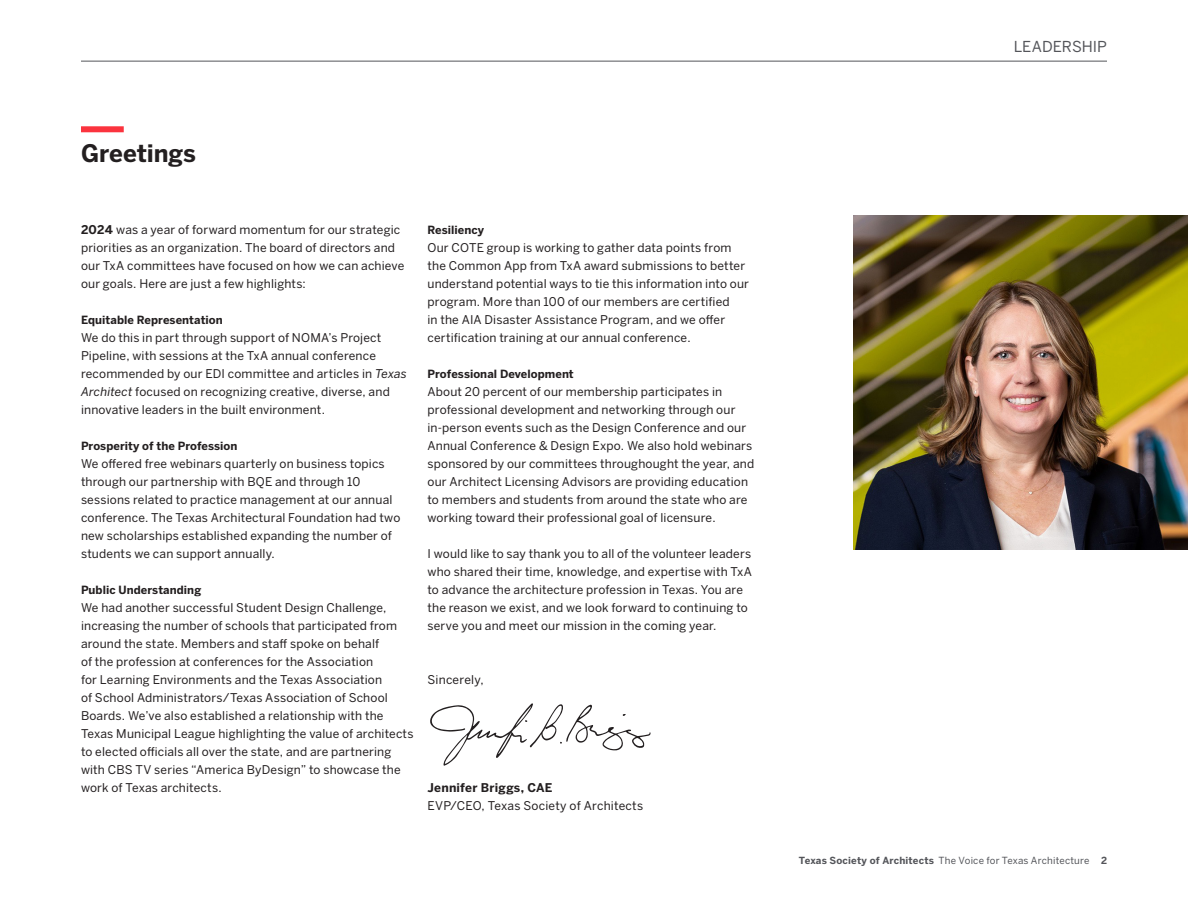
<style>
.page{position:relative;width:1188px;height:918px;background:#fff}
.page>*{position:absolute;margin:0;border:0;box-sizing:border-box;transform-origin:0 0}
.Page_Header{font:700 24px "Benton Sans";letter-spacing:-.005em;color:#231f20}
.Headline__departments{font:15px "Benton Sans";color:#54555a}
.Body__space_above{font:12px/18px "Benton Sans";letter-spacing:.015em;color:#231f20}
.Body__space_above-2{font:700 11.25px "Benton Sans";letter-spacing:.005em;color:#231f20}
.t1{font:9.75px "Benton Sans";letter-spacing:.02em;color:#54555a}
.s1{font-weight:700}
.s2{font-style:italic}
</style>
<div class="page">
<img style="left:854px;top:216px;width:334px;height:334px">
<svg style="left:430px;top:703px;width:221px;height:63px"></svg>
<hr style="left:81px;top:61px;width:1026px;height:1px;background:#54555a">
<div style="left:81px;top:126px;width:43px;height:6px;background:#fb333e"></div>
<p class="Page_Header" style="left:81px;top:139px;width:117px">Greetings</p>
<p class="Body__space_above" style="left:81px;top:220px;width:325px"><span class="s1">2024</span> was a year of forward momentum for our strategic priorities as an organization. The board of directors and our TxA committees have focused on how we can achieve our goals. Here are just a few highlights:</p>
<p class="Body__space_above-2" style="left:81px;top:313px;width:143px">Equitable Representation</p>
<p class="Body__space_above" style="left:81px;top:328px;width:327px">We do this in part through support of NOMA’s Project Pipeline, with sessions at the TxA annual conference recommended by our EDI committee and articles in <span class="s2">Texas Architect</span> focused on recognizing creative, diverse, and innovative leaders in the built environment.</p>
<p class="Body__space_above-2" style="left:81px;top:439px;width:158px">Prosperity of the Profession</p>
<p class="Body__space_above" style="left:81px;top:454px;width:321px">We offered free webinars quarterly on business topics through our partnership with BQE and through 10 sessions related to practice management at our annual conference. The Texas Architectural Foundation had two new scholarships established expanding the number of students we can support annually.</p>
<p class="Body__space_above-2" style="left:81px;top:583px;width:122px">Public Understanding</p>
<p class="Body__space_above" style="left:81px;top:598px;width:334px">We had another successful Student Design Challenge, increasing the number of schools that participated from around the state. Members and staff spoke on behalf<br>of the profession at conferences for the Association<br>for Learning Environments and the Texas Association<br>of School Administrators/Texas Association of School Boards. We’ve also established a relationship with the Texas Municipal League highlighting the value of architects to elected officials all over the state, and are partnering with CBS TV series “America ByDesign” to showcase the work of Texas architects.</p>
<p class="Body__space_above-2" style="left:428px;top:223px;width:58px">Resiliency</p>
<p class="Body__space_above" style="left:428px;top:238px;width:323px">Our COTE group is working to gather data points from the Common App from TxA award submissions to better understand potential ways to tie this information into our program. More than 100 of our members are certified<br>in the AIA Disaster Assistance Program, and we offer certification training at our annual conference.</p>
<p class="Body__space_above-2" style="left:428px;top:367px;width:148px">Professional Development</p>
<p class="Body__space_above" style="left:428px;top:382px;width:328px">About 20 percent of our membership participates in professional development and networking through our in-person events such as the Design Conference and our Annual Conference &amp; Design Expo. We also hold webinars sponsored by our committees throughought the year, and our Architect Licensing Advisors are providing education to members and students from around the state who are working toward their professional goal of licensure.</p>
<p class="Body__space_above" style="left:428px;top:544px;width:326px">I would like to say thank you to all of the volunteer leaders who shared their time, knowledge, and expertise with TxA to advance the architecture profession in Texas. You are the reason we exist, and we look forward to continuing to serve you and meet our mission in the coming year.</p>
<p class="Body__space_above" style="left:428px;top:670px;width:58px">Sincerely,</p>
<p class="Body__space_above" style="left:428px;top:778px;width:217px"><span class="s1">Jennifer Briggs, CAE<br></span>EVP/CEO, Texas Society of Architects</p>
<p class="Headline__departments" style="left:1014px;top:38px;width:95px">LEADERSHIP</p>
<p class="t1" style="left:799px;top:855px;width:310px"><span class="s1">Texas Society of Architects</span> The Voice for Texas Architecture <span class="s1">2</span></p>
</div>
